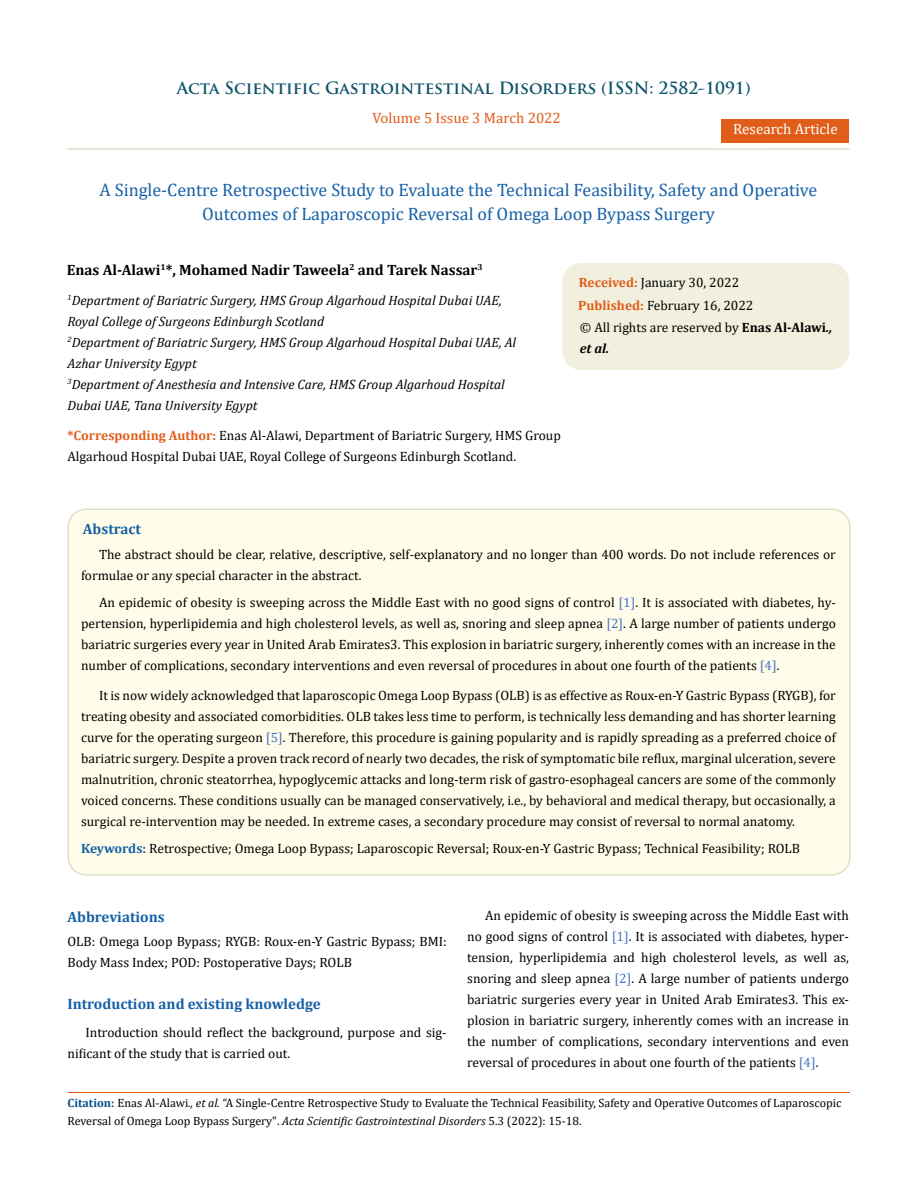
<style>
.page{position:relative;width:917px;height:1188px;background:#fff}
.page>*{position:absolute;margin:0;border:0;box-sizing:border-box;transform-origin:0 0}
.t1{font:18px/24px "Cambria";color:#1560a6;text-align:center}
.t2{font:700 16.5px "Trajan Pro";color:#0e546a}
.t3{font:700 15px "Cambria";color:#1560a6}
.t4{font:700 15px "Cambria";color:#000}
.t5{font:15px "Cambria";color:#e05d1a}
.t6{font:15px "Cambria";color:#fff}
.t7{font:13.5px/21px "Cambria";color:#000}
.t8{font:italic 13.5px/21px "Cambria";color:#000}
.t9{font:12px/18px "Cambria";color:#000}
.s1{font-weight:700;color:#e05d1a}
.s2{font-weight:700}
.s3{font-weight:700;font-style:italic}
.s4{color:#4472c4}
.s5{font-weight:700;color:#1560a6}
.s6{font-weight:700;color:#035089}
.s7{font-style:italic}
</style>
<div class="page">
<div style="left:721px;top:119px;width:128px;height:23px;background:#e05d1a"></div>
<div style="left:563px;top:264px;width:285px;height:105px;background:#f1f0de;border-radius:18px"></div>
<div style="left:562px;top:263px;width:287px;height:107px;border:2px solid #f1f0de;border-radius:18px"></div>
<div style="left:68px;top:509px;width:781px;height:366px;background:#fffde9;border-radius:18px"></div>
<div style="left:67px;top:508px;width:783px;height:368px;border:2px solid #e0dfcd;border-radius:18px"></div>
<hr style="left:67px;top:148px;width:782px;height:2px;background:#e0dfcd">
<hr style="left:68px;top:1092px;width:781px;height:1px;background:#e05d1a">
<p class="t2" style="left:177px;top:77px;width:575px">Acta Scientific Gastrointestinal Disorders (ISSN: 2582-1091)</p>
<p class="t5" style="left:372px;top:109px;width:190px">Volume 5 Issue 3 March 2022</p>
<p class="t6" style="left:733px;top:120px;width:106px">Research Article</p>
<h1 class="t1" style="left:100px;top:178px;width:719px">A Single-Centre Retrospective Study to Evaluate the Technical Feasibility, Safety and Operative<br>Outcomes of Laparoscopic Reversal of Omega Loop Bypass Surgery</h1>
<p class="t4" style="left:67px;top:260px;width:417px">Enas Al-Alawi<sup>1</sup>*, Mohamed Nadir Taweela<sup>2</sup> and Tarek Nassar<sup>3</sup></p>
<p class="t8" style="left:67px;top:289px;width:450px"><sup>1</sup>Department of Bariatric Surgery, HMS Group Algarhoud Hospital Dubai UAE, Royal College of Surgeons Edinburgh Scotland<br><sup>2</sup>Department of Bariatric Surgery, HMS Group Algarhoud Hospital Dubai UAE, Al Azhar University Egypt<br><sup>3</sup>Department of Anesthesia and Intensive Care, HMS Group Algarhoud Hospital Dubai UAE, Tana University Egypt</p>
<p class="t7" style="left:67px;top:425px;width:495px"><span class="s1">*Corresponding Author:</span> Enas Al-Alawi, Department of Bariatric Surgery, HMS Group<br>Algarhoud Hospital Dubai UAE, Royal College of Surgeons Edinburgh Scotland.</p>
<p class="t7" style="left:578px;top:271px;width:177px;line-height:23px"><span class="s1">Received:</span> January 30, 2022<br><span class="s1">Published:</span> February 16, 2022</p>
<p class="t7" style="left:580px;top:316px;width:254px">© All rights are reserved by <span class="s2">Enas Al-Alawi</span><span class="s3">., et al.</span></p>
<p class="t3" style="left:83px;top:518px;width:60px">Abstract</p>
<p class="t7" style="left:81px;top:543px;width:756px;text-indent:18px">The abstract should be clear, relative, descriptive, self-explanatory and no longer than 400 words. Do not include references or formulae or any special character in the abstract.</p>
<p class="t7" style="left:81px;top:591px;width:756px;text-align:justify;text-indent:18px">An epidemic of obesity is sweeping across the Middle East with no good signs of control <span class="s4">[1]</span>. It is associated with diabetes, hy&shy;pertension, hyperlipidemia and high cholesterol levels, as well as, snoring and sleep apnea <span class="s4">[2]</span>. A large number of patients undergo bariatric surgeries every year in United Arab Emirates3. This explosion in bariatric surgery, inherently comes with an increase in the number of complications, secondary interventions and even reversal of procedures in about one fourth of the patients <span class="s4">[4]</span>.</p>
<p class="t7" style="left:81px;top:684px;width:756px;text-align:justify;text-indent:18px">It is now widely acknowledged that laparoscopic Omega Loop Bypass (OLB) is as effective as Roux-en-Y Gastric Bypass (RYGB), for treating obesity and associated comorbidities. OLB takes less time to perform, is technically less demanding and has shorter learning curve for the operating surgeon <span class="s4">[5]</span>. Therefore, this procedure is gaining popularity and is rapidly spreading as a preferred choice of bariatric surgery. Despite a proven track record of nearly two decades, the risk of symptomatic bile reflux, marginal ulceration, severe malnutrition, chronic steatorrhea, hypoglycemic attacks and long-term risk of gastro-esophageal cancers are some of the commonly voiced concerns. These conditions usually can be managed conservatively, i.e., by behavioral and medical therapy, but occasionally, a surgical re-intervention may be needed. In extreme cases, a secondary procedure may consist of reversal to normal anatomy.</p>
<p class="t7" style="left:81px;top:838px;width:720px"><span class="s5">Keywords:</span> Retrospective; Omega Loop Bypass; Laparoscopic Reversal; Roux-en-Y Gastric Bypass; Technical Feasibility; ROLB</p>
<p class="t7" style="left:467px;top:905px;width:383px;text-align:justify;text-indent:18px">An epidemic of obesity is sweeping across the Middle East with no good signs of control <span class="s4">[1]</span>. It is associated with diabetes, hyper&shy;tension, hyperlipidemia and high cholesterol levels, as well as, snoring and sleep apnea <span class="s4">[2]</span>. A large number of patients undergo bariatric surgeries every year in United Arab Emirates3. This ex&shy;plosion in bariatric surgery, inherently comes with an increase in the number of complications, secondary interventions and even reversal of procedures in about one fourth of the patients <span class="s4">[4]</span>.</p>
<p class="t9" style="left:67px;top:1094px;width:775px"><span class="s6">Citation:</span> Enas Al-Alawi<span class="s7">., et al.</span> “A Single-Centre Retrospective Study to Evaluate the Technical Feasibility, Safety and Operative Outcomes of Laparoscopic<br>Reversal of Omega Loop Bypass Surgery". <span class="s7">Acta Scientific Gastrointestinal Disorders</span> 5.3 (2022): 15-18.</p>
<p class="t3" style="left:67px;top:906px;width:99px">Abbreviations</p>
<p class="t7" style="left:67px;top:930px;width:381px">OLB: Omega Loop Bypass; RYGB: Roux-en-Y Gastric Bypass; BMI:<br>Body Mass Index; POD: Postoperative Days; ROLB</p>
<p class="t3" style="left:67px;top:993px;width:255px">Introduction and existing knowledge</p>
<p class="t7" style="left:67px;top:1022px;width:381px;text-indent:18px">Introduction should reflect the background, purpose and sig&shy;nificant of the study that is carried out.</p>
</div>
